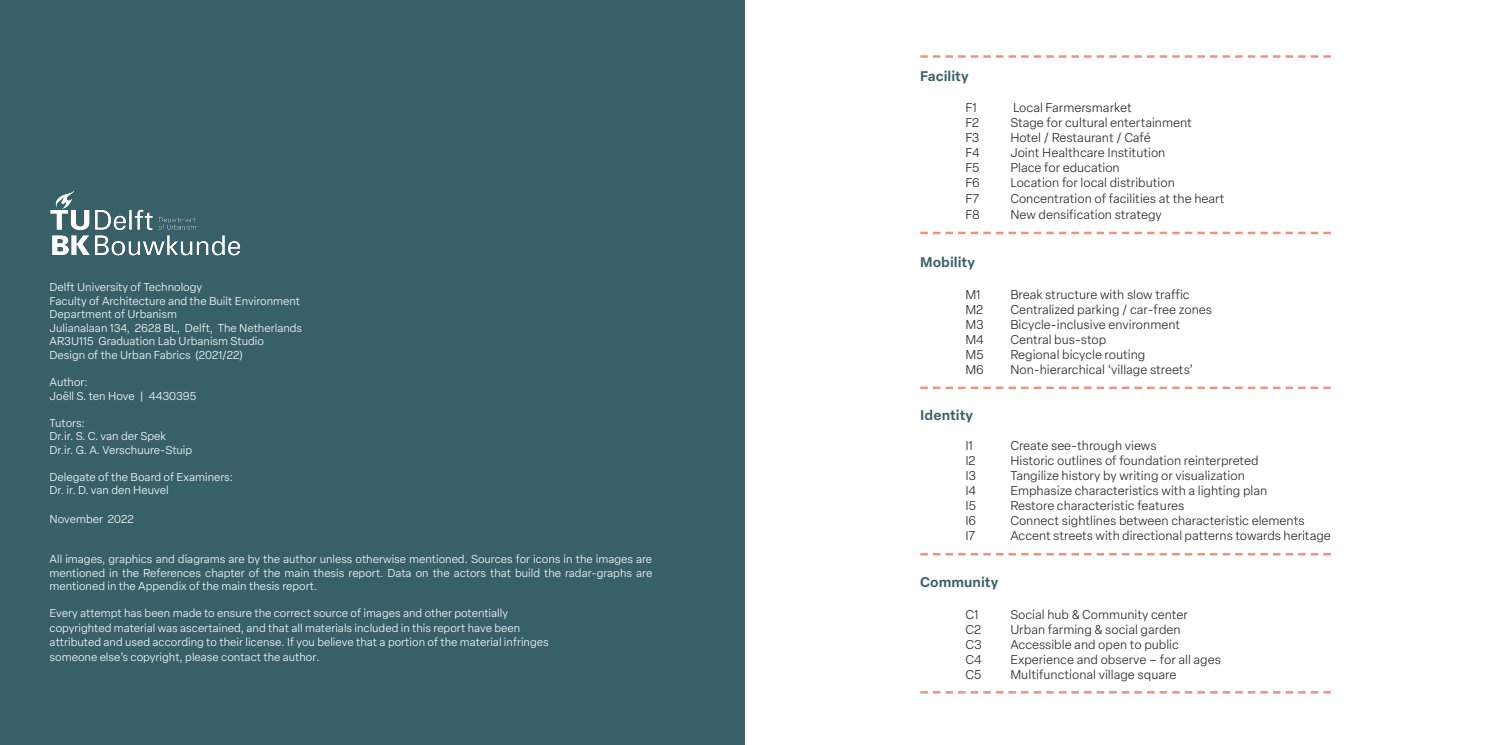
<style>
.page{position:relative;width:1489px;height:745px;background:#fff}
.page>*{position:absolute;margin:0;border:0;box-sizing:border-box;transform-origin:0 0}
.Main_text_-_body{font:600 13.75px "Elza Text";color:#376069}
.Main_text_-_body-2{font:300 12.5px "Elza Text";color:#262626}
.Main_text_-_body-3{font:300 11.25px/13.5px "Elza Text";color:#fff}
</style>
<div class="page">
<div style="left:0;top:0;width:744px;height:744px;background:#376069"></div>
<img style="left:50px;top:190px;width:191px;height:66px">
<svg style="left:920px;top:55px;width:410px;height:3px"></svg>
<svg style="left:920px;top:231px;width:410px;height:3px"></svg>
<svg style="left:920px;top:386px;width:410px;height:3px"></svg>
<svg style="left:920px;top:553px;width:410px;height:2px"></svg>
<svg style="left:920px;top:691px;width:410px;height:2px"></svg>
<p class="Main_text_-_body-3" style="left:50px;top:280px;width:254px">Delft University of Technology<br>Faculty of Architecture and the Built Environment Department of Urbanism<br>Julianalaan 134, 2628 BL, Delft, The Netherlands AR3U115 Graduation Lab Urbanism Studio Design of the Urban Fabrics (2021/22)</p>
<p class="Main_text_-_body-3" style="left:50px;top:374px;width:148px">Author:<br>Joëll S. ten Hove | 4430395</p>
<p class="Main_text_-_body-3" style="left:50px;top:415px;width:144px">Tutors:<br>Dr.ir. S. C. van der Spek<br>Dr.ir. G. A. Verschuure-Stuip</p>
<p class="Main_text_-_body-3" style="left:50px;top:469px;width:185px">Delegate of the Board of Examiners:<br>Dr. ir. D. van den Heuvel</p>
<p class="Main_text_-_body-3" style="left:50px;top:511px;width:86px">November 2022</p>
<p class="Main_text_-_body-3" style="left:50px;top:551px;width:604px;text-align:justify">All images, graphics and diagrams are by the author unless otherwise mentioned. Sources for icons in the images are mentioned in the References chapter of the main thesis report. Data on the actors that build the radar-graphs are mentioned in the Appendix of the main thesis report.</p>
<p class="Main_text_-_body-3" style="left:50px;top:605px;width:500px;line-height:14.5px">Every attempt has been made to ensure the correct source of images and other potentially copyrighted material was ascertained, and that all materials included in this report have been attributed and used according to their license. If you believe that a portion of the material infringes someone else’s copyright, please contact the author.</p>
<p class="Main_text_-_body" style="left:920px;top:65px;width:50px">Facility</p>
<p class="Main_text_-_body-2" style="left:965px;top:99px;width:13px">F1</p>
<p class="Main_text_-_body-2" style="left:1012px;top:99px;width:120px">Local Farmersmarket</p>
<p class="Main_text_-_body-2" style="left:965px;top:114px;width:15px">F2</p>
<p class="Main_text_-_body-2" style="left:1010px;top:114px;width:183px">Stage for cultural entertainment</p>
<p class="Main_text_-_body-2" style="left:965px;top:129px;width:16px">F3</p>
<p class="Main_text_-_body-2" style="left:1010px;top:129px;width:142px">Hotel / Restaurant / Café</p>
<p class="Main_text_-_body-2" style="left:965px;top:144px;width:16px">F4</p>
<p class="Main_text_-_body-2" style="left:1010px;top:144px;width:157px">Joint Healthcare Institution</p>
<p class="Main_text_-_body-2" style="left:965px;top:159px;width:16px">F5</p>
<p class="Main_text_-_body-2" style="left:1010px;top:159px;width:111px">Place for education</p>
<p class="Main_text_-_body-2" style="left:965px;top:174px;width:16px">F6</p>
<p class="Main_text_-_body-2" style="left:1010px;top:174px;width:166px">Location for local distribution</p>
<p class="Main_text_-_body-2" style="left:965px;top:189px;width:15px">F7</p>
<p class="Main_text_-_body-2" style="left:1010px;top:189px;width:216px">Concentration of facilities at the heart</p>
<p class="Main_text_-_body-2" style="left:965px;top:205px;width:16px">F8</p>
<p class="Main_text_-_body-2" style="left:1010px;top:205px;width:153px">New densification strategy</p>
<p class="Main_text_-_body" style="left:920px;top:251px;width:56px">Mobility</p>
<p class="Main_text_-_body-2" style="left:965px;top:285px;width:17px">M1</p>
<p class="Main_text_-_body-2" style="left:1010px;top:285px;width:181px">Break structure with slow traffic</p>
<p class="Main_text_-_body-2" style="left:965px;top:300px;width:19px">M2</p>
<p class="Main_text_-_body-2" style="left:1010px;top:300px;width:203px">Centralized parking / car-free zones</p>
<p class="Main_text_-_body-2" style="left:965px;top:315px;width:20px">M3</p>
<p class="Main_text_-_body-2" style="left:1010px;top:315px;width:171px">Bicycle-inclusive environment</p>
<p class="Main_text_-_body-2" style="left:965px;top:330px;width:20px">M4</p>
<p class="Main_text_-_body-2" style="left:1010px;top:330px;width:97px">Central bus-stop</p>
<p class="Main_text_-_body-2" style="left:965px;top:345px;width:20px">M5</p>
<p class="Main_text_-_body-2" style="left:1010px;top:345px;width:137px">Regional bicycle routing</p>
<p class="Main_text_-_body-2" style="left:965px;top:360px;width:20px">M6</p>
<p class="Main_text_-_body-2" style="left:1010px;top:360px;width:184px">Non-hierarchical ‘village streets’</p>
<p class="Main_text_-_body" style="left:920px;top:404px;width:54px">Identity</p>
<p class="Main_text_-_body-2" style="left:965px;top:436px;width:9px">I1</p>
<p class="Main_text_-_body-2" style="left:1010px;top:436px;width:148px">Create see-through views</p>
<p class="Main_text_-_body-2" style="left:965px;top:451px;width:12px">I2</p>
<p class="Main_text_-_body-2" style="left:1010px;top:451px;width:250px">Historic outlines of foundation reinterpreted</p>
<p class="Main_text_-_body-2" style="left:965px;top:466px;width:12px">I3</p>
<p class="Main_text_-_body-2" style="left:1010px;top:466px;width:236px">Tangilize history by writing or visualization</p>
<p class="Main_text_-_body-2" style="left:965px;top:481px;width:12px">I4</p>
<p class="Main_text_-_body-2" style="left:1010px;top:481px;width:258px">Emphasize characteristics with a lighting plan</p>
<p class="Main_text_-_body-2" style="left:965px;top:496px;width:12px">I5</p>
<p class="Main_text_-_body-2" style="left:1010px;top:496px;width:176px">Restore characteristic features</p>
<p class="Main_text_-_body-2" style="left:965px;top:511px;width:12px">I6</p>
<p class="Main_text_-_body-2" style="left:1010px;top:511px;width:296px">Connect sightlines between characteristic elements</p>
<p class="Main_text_-_body-2" style="left:965px;top:526px;width:12px">I7</p>
<p class="Main_text_-_body-2" style="left:1010px;top:526px;width:322px">Accent streets with directional patterns towards heritage</p>
<p class="Main_text_-_body" style="left:920px;top:571px;width:80px">Community</p>
<p class="Main_text_-_body-2" style="left:965px;top:604px;width:14px">C1</p>
<p class="Main_text_-_body-2" style="left:1010px;top:604px;width:179px">Social hub &amp; Community center</p>
<p class="Main_text_-_body-2" style="left:965px;top:619px;width:17px">C2</p>
<p class="Main_text_-_body-2" style="left:1010px;top:619px;width:172px">Urban farming &amp; social garden</p>
<p class="Main_text_-_body-2" style="left:965px;top:634px;width:18px">C3</p>
<p class="Main_text_-_body-2" style="left:1010px;top:634px;width:170px">Accessible and open to public</p>
<p class="Main_text_-_body-2" style="left:965px;top:649px;width:18px">C4</p>
<p class="Main_text_-_body-2" style="left:1010px;top:649px;width:212px">Experience and observe – for all ages</p>
<p class="Main_text_-_body-2" style="left:965px;top:664px;width:18px">C5</p>
<p class="Main_text_-_body-2" style="left:1010px;top:664px;width:167px">Multifunctional village square</p>
</div>
